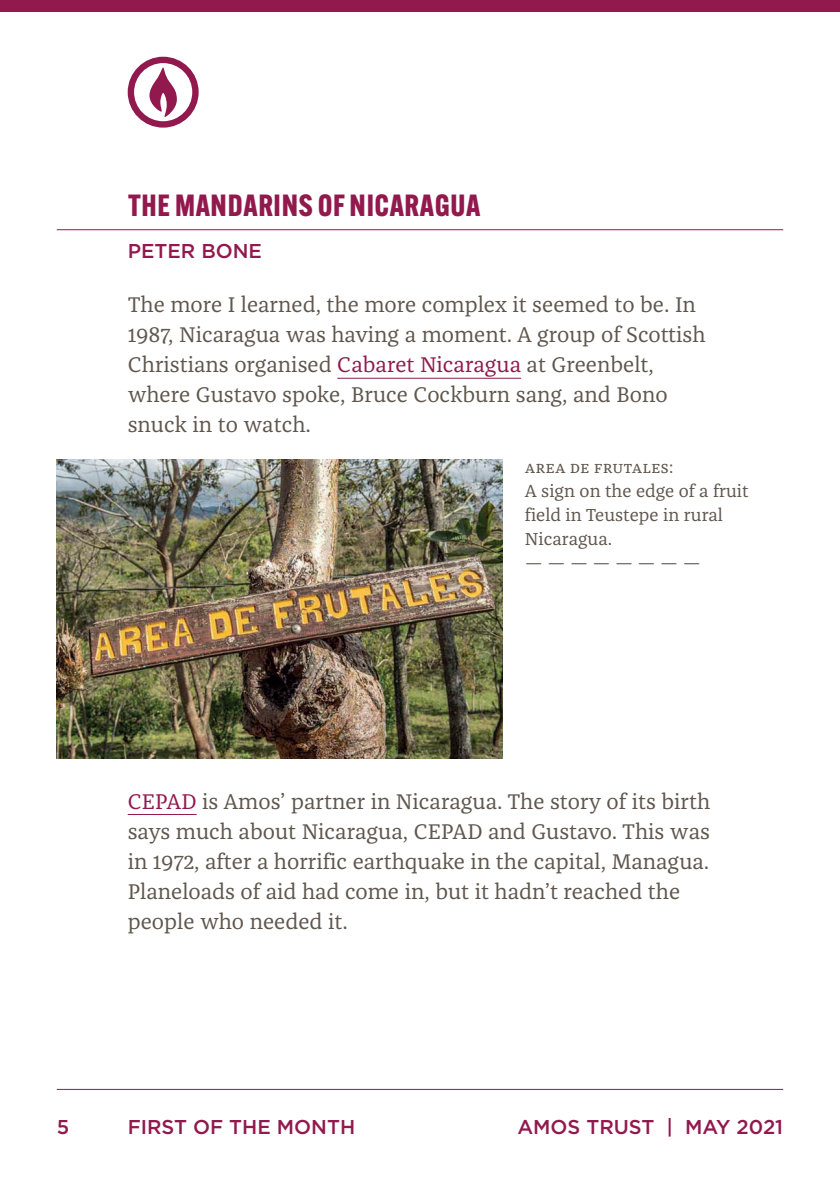
<style>
.page{position:relative;width:840px;height:1191px;background:#fff}
.page>*{position:absolute;margin:0;border:0;box-sizing:border-box;transform-origin:0 0}
.t1{font:700 30px "Alternate Gothic ATF";letter-spacing:.02em;color:#91194d}
.t2{font:22px/30px "Franziska OT";color:#5f574e}
.t3{font:500 20px "Gotham";color:#91194d}
.t4{font:18px/24px "Franziska OT";color:#5f574e}
.t5{font:17px "Franziska OT";color:#5f574e}
.s1{color:#91194d}
</style>
<div class="page">
<svg style="left:128px;top:57px;width:70px;height:71px"></svg>
<hr style="left:57px;top:229px;width:725px;height:1px;background:#91194d">
<div style="left:0;top:0;width:839px;height:11px;background:#91194d"></div>
<hr style="left:57px;top:1089px;width:725px;height:1px;background:#91194d">
<hr style="left:337px;top:378px;width:184px;height:1px;background:#91194d">
<hr style="left:128px;top:814px;width:68px;height:1px;background:#91194d">
<img style="left:57px;top:459px;width:445px;height:299px">
<h1 class="t1" style="left:128px;top:186px;width:353px">THE MANDARINS OF NICARAGUA</h1>
<p class="t3" style="left:128px;top:238px;width:136px">PETER BONE</p>
<p class="t2" style="left:128px;top:290px;width:579px">The more I learned, the more complex it seemed to be. In 1987, Nicaragua was having a moment. A group of Scottish Christians organised <span class="s1">Cabaret Nicaragua</span> at Greenbelt, where Gustavo spoke, Bruce Cockburn sang, and Bono snuck in to watch.</p>
<p class="t5" style="left:524px;top:457px;width:150px">area de frutales:</p>
<p class="t4" style="left:524px;top:479px;width:225px">A sign on the edge of a fruit field in Teustepe in rural<br>Nicaragua.</p>
<p class="t4" style="left:524px;top:551px;width:177px">— — — — — — — —</p>
<p class="t2" style="left:128px;top:786px;width:583px"><span class="s1">CEPAD</span> is Amos’ partner in Nicaragua. The story of its birth says much about Nicaragua, CEPAD and Gustavo. This was in 1972, after a horrific earthquake in the capital, Managua.<br>Planeloads of aid had come in, but it hadn’t reached the people who needed it.</p>
<p class="t3" style="left:57px;top:1114px;width:14px">5</p>
<p class="t3" style="left:128px;top:1114px;width:229px">FIRST OF THE MONTH</p>
<p class="t3" style="left:517px;top:1114px;width:267px">AMOS TRUST | MAY 2021</p>
</div>
